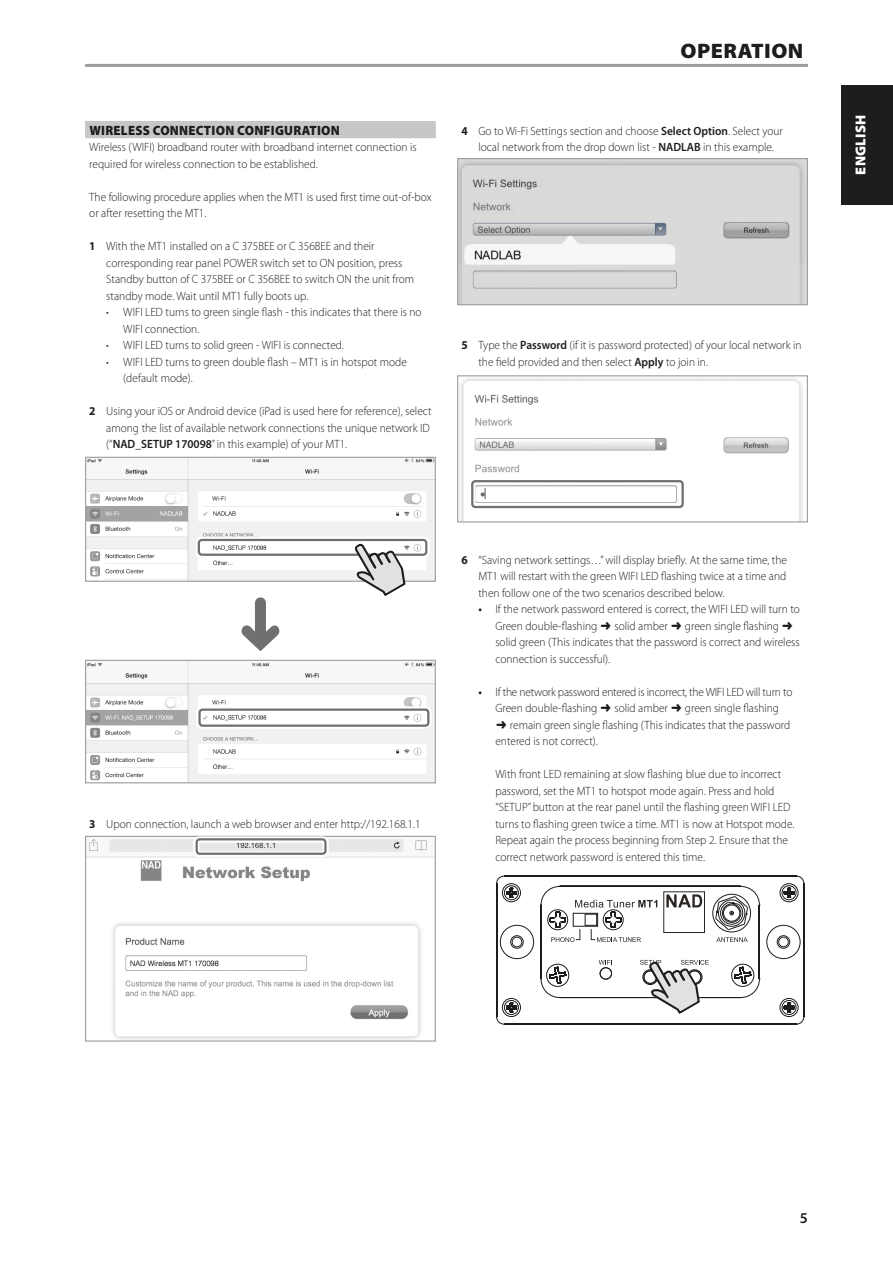
<style>
.page{position:relative;width:893px;height:1263px;background:#fff}
.page>*{position:absolute;margin:0;border:0;box-sizing:border-box;transform-origin:0 0}
.Body_copy_-_header{font:900 21px "Myriad Pro";letter-spacing:.02em;color:#1d1d1b;scale:1.05 1}
.t1{font:600 15px "Myriad Pro";color:#1d1d1b}
.t2{font:900 14.4px "Myriad Pro";letter-spacing:.02em;color:#fff}
.Body_copy_-_sub-sect{font:900 13.5px "Myriad Pro";letter-spacing:.02em;color:#1d1d1b;scale:.95 1}
.Body_copy_-_indent_1{font:300 12px/16.5px "Myriad Pro";color:#1d1d1b;scale:.95 1}
.Body_copy_-_indent_2{font:300 12px/16.5px "Myriad Pro";color:#1d1d1b;scale:.95 1}
.Body_copy_-_normal{font:300 12px/16.5px "Myriad Pro";color:#1d1d1b;scale:.95 1}
.Body_copy_-_indent_2-2{font:300 12px/16.5px "Myriad Pro";letter-spacing:-.02em;color:#1d1d1b;scale:.95 1}
.s1{font-weight:700}
.s2{font-weight:600}
</style>
<div class="page">
<div style="left:85px;top:121px;width:351px;height:17px;background:#c7c7c6"></div>
<hr style="left:85px;top:64px;width:723px;height:3px;background:#9d9d9d">
<img style="left:87px;top:662px;width:347px;height:119px">
<div style="left:85px;top:660px;width:351px;height:123px;border:1px solid #9d9d9d"></div>
<div style="left:196px;top:706px;width:236px;height:23px;background:#fff"></div>
<div style="left:198px;top:708px;width:231px;height:19px;border:2px solid #70706f;border-radius:3px"></div>
<img style="left:87px;top:459px;width:347px;height:121px">
<div style="left:85px;top:457px;width:351px;height:125px;border:1px solid #9d9d9d"></div>
<svg style="left:196px;top:537px;width:233px;height:21px"></svg>
<div style="left:198px;top:539px;width:229px;height:17px;border:2px solid #70706f;border-radius:3px"></div>
<svg style="left:353px;top:541px;width:54px;height:55px"></svg>
<img style="left:87px;top:839px;width:347px;height:200px">
<div style="left:85px;top:836px;width:351px;height:205px;border:1px solid #9d9d9d"></div>
<svg style="left:193px;top:836px;width:136px;height:21px"></svg>
<div style="left:196px;top:838px;width:131px;height:17px;border:2px solid #70706f;border-radius:3px"></div>
<img style="left:460px;top:377px;width:343px;height:143px">
<div style="left:457px;top:375px;width:351px;height:147px;border:1px solid #9d9d9d"></div>
<svg style="left:469px;top:478px;width:217px;height:32px"></svg>
<div style="left:471px;top:480px;width:213px;height:28px;border:2px solid #70706f;border-radius:3px"></div>
<img style="left:459px;top:160px;width:347px;height:143px">
<div style="left:457px;top:158px;width:351px;height:147px;border:1px solid #9d9d9d"></div>
<div style="left:510px;top:935px;width:14px;height:14px;border:1px solid #1d1d1b;border-radius:50%"></div>
<div style="left:777px;top:935px;width:13px;height:14px;border:1px solid #1d1d1b;border-radius:50%"></div>
<hr style="left:559px;top:997px;width:182px;height:1px;background:#1d1d1b">
<hr style="left:759px;top:905px;width:1px;height:74px;background:#1d1d1b">
<hr style="left:559px;top:886px;width:182px;height:1px;background:#1d1d1b">
<hr style="left:541px;top:905px;width:1px;height:74px;background:#1d1d1b">
<div style="left:712px;top:894px;width:39px;height:38px;border:1px solid #1d1d1b;border-radius:50%"></div>
<svg style="left:715px;top:886px;width:45px;height:45px"></svg>
<div style="left:731px;top:964px;width:23px;height:23px;border:1px solid #1d1d1b;border-radius:50%"></div>
<svg style="left:734px;top:966px;width:26px;height:32px"></svg>
<div style="left:546px;top:964px;width:23px;height:23px;border:1px solid #1d1d1b;border-radius:50%"></div>
<svg style="left:540px;top:966px;width:27px;height:32px"></svg>
<div style="left:504px;top:885px;width:15px;height:15px;border:1px solid #1d1d1b;border-radius:50%"></div>
<div style="left:782px;top:885px;width:14px;height:15px;border:1px solid #1d1d1b;border-radius:50%"></div>
<div style="left:504px;top:1000px;width:15px;height:15px;border:1px solid #1d1d1b;border-radius:50%"></div>
<div style="left:782px;top:1000px;width:14px;height:15px;border:1px solid #1d1d1b;border-radius:50%"></div>
<hr style="left:496px;top:883px;width:1px;height:134px;background:#1d1d1b">
<div style="left:779px;top:998px;width:19px;height:19px;border:1px solid #1d1d1b;border-radius:50%"></div>
<div style="left:779px;top:883px;width:19px;height:19px;border:1px solid #1d1d1b;border-radius:50%"></div>
<div style="left:502px;top:998px;width:19px;height:19px;border:1px solid #1d1d1b;border-radius:50%"></div>
<div style="left:502px;top:883px;width:19px;height:19px;border:1px solid #1d1d1b;border-radius:50%"></div>
<div style="left:766px;top:925px;width:34px;height:34px;border:1px solid #1d1d1b;border-radius:50%"></div>
<div style="left:500px;top:925px;width:34px;height:34px;border:1px solid #1d1d1b;border-radius:50%"></div>
<hr style="left:504px;top:1024px;width:292px;height:1px;background:#1d1d1b">
<svg style="left:496px;top:1003px;width:21px;height:22px"></svg>
<hr style="left:504px;top:876px;width:292px;height:1px;background:#1d1d1b">
<svg style="left:496px;top:875px;width:21px;height:23px"></svg>
<hr style="left:803px;top:883px;width:1px;height:134px;background:#1d1d1b">
<svg style="left:784px;top:875px;width:21px;height:23px"></svg>
<svg style="left:784px;top:1003px;width:21px;height:22px"></svg>
<div style="left:512px;top:937px;width:10px;height:10px;border:1px solid #1d1d1b;border-radius:50%"></div>
<div style="left:778px;top:937px;width:11px;height:10px;border:1px solid #1d1d1b;border-radius:50%"></div>
<div style="left:600px;top:967px;width:12px;height:12px;border:1px solid #1d1d1b;border-radius:50%"></div>
<div style="left:663px;top:891px;width:42px;height:42px;border:1px solid #2b2523"></div>
<svg style="left:666px;top:894px;width:36px;height:13px"></svg>
<svg style="left:599px;top:960px;width:13px;height:5px"></svg>
<svg style="left:716px;top:937px;width:32px;height:5px"></svg>
<svg style="left:540px;top:886px;width:117px;height:56px"></svg>
<div style="left:573px;top:913px;width:25px;height:14px;border:1px solid #1d1d1b"></div>
<div style="left:585px;top:914px;width:12px;height:12px;border:1px solid #1d1d1b"></div>
<svg style="left:640px;top:959px;width:69px;height:55px"></svg>
<div style="left:842px;top:85px;width:51px;height:119px;background:#1d1d1b"></div>
<p class="Body_copy_-_sub-sect" style="left:89px;top:121px;width:265px">WIRELESS CONNECTION CONFIGURATION</p>
<p class="Body_copy_-_normal" style="left:89px;top:139px;width:346px">Wireless (WIFI) broadband router with broadband internet connection is required for wireless connection to be established.</p>
<p class="Body_copy_-_normal" style="left:89px;top:188px;width:362px">The following procedure applies when the MT1 is used first time out-of-box or after resetting the MT1.</p>
<p class="Body_copy_-_indent_1" style="left:106px;top:238px;width:326px;text-indent:-17px"><span class="s1">1</span> With the MT1 installed on a C 375BEE or C 356BEE and their corresponding rear panel POWER switch set to ON position, press Standby button of C 375BEE or C 356BEE to switch ON the unit from standby mode. Wait until MT1 fully boots up.</p>
<p class="Body_copy_-_indent_2" style="left:123px;top:304px;width:316px;text-indent:-17px"><span class="s2">·</span> WIFI LED turns to green single flash - this indicates that there is no<br>WIFI connection.</p>
<p class="Body_copy_-_indent_2" style="left:106px;top:337px;width:252px"><span class="s2">·</span> WIFI LED turns to solid green - WIFI is connected.</p>
<p class="Body_copy_-_indent_2" style="left:123px;top:353px;width:300px;text-indent:-17px"><span class="s2">·</span> WIFI LED turns to green double flash – MT1 is in hotspot mode (default mode).</p>
<p class="Body_copy_-_indent_1" style="left:106px;top:403px;width:344px;text-indent:-17px"><span class="s1">2</span> Using your iOS or Android device (iPad is used here for reference), select among the list of available network connections the unique network ID (“<span class="s2">NAD_SETUP 170098</span>” in this example) of your MT1.</p>
<p class="Body_copy_-_header" style="left:681px;top:37px;width:118px">OPERATION</p>
<p class="Body_copy_-_indent_1" style="left:478px;top:122px;width:322px;text-indent:-17px"><span class="s1">4</span> Go to Wi-Fi Settings section and choose <span class="s2">Select Option</span>. Select your local network from the drop down list - <span class="s2">NADLAB</span> in this example.</p>
<p class="Body_copy_-_indent_1" style="left:478px;top:337px;width:342px;text-indent:-17px"><span class="s1">5</span> Type the <span class="s2">Password</span> (if it is password protected) of your local network in the field provided and then select <span class="s2">Apply</span> to join in.</p>
<p class="Body_copy_-_indent_1" style="left:89px;top:815px;width:350px"><span class="s1">3</span> Upon connection, launch a web browser and enter http://192.168.1.1</p>
<p class="Body_copy_-_indent_1" style="left:478px;top:551px;width:326px;text-align:justify;text-indent:-17px"><span class="s1">6</span> “Saving network settings…” will display briefly. At the same time, the MT1 will restart with the green WIFI LED flashing twice at a time and then follow one of the two scenarios described below.</p>
<p class="Body_copy_-_indent_2" style="left:495px;top:601px;width:322px;text-indent:-17px"><span class="s2">•</span> If the network password entered is correct, the WIFI LED will turn to<br>Green double-flashing</p>
<p class="Body_copy_-_indent_2" style="left:495px;top:617px;width:322px;text-indent:190px">green single flashing solid green (This indicates that the password is correct and wireless connection is successful).</p>
<p class="Body_copy_-_indent_2-2" style="left:495px;top:683px;width:314px;text-indent:-17px"><span class="s2">•</span> If the network password entered is incorrect, the WIFI LED will turn to<br>Green double-flashing</p>
<p class="Body_copy_-_indent_2" style="left:614px;top:617px;width:58px">solid amber</p>
<p class="Body_copy_-_indent_2" style="left:614px;top:700px;width:58px">solid amber</p>
<p class="Body_copy_-_indent_2" style="left:685px;top:700px;width:101px">green single flashing</p>
<p class="Body_copy_-_indent_2" style="left:510px;top:716px;width:297px">remain green single flashing (This indicates that the password</p>
<p class="Body_copy_-_indent_2" style="left:495px;top:733px;width:109px">entered is not correct).</p>
<p class="Body_copy_-_indent_2" style="left:495px;top:766px;width:316px">With front LED remaining at slow flashing blue due to incorrect password, set the MT1 to hotspot mode again. Press and hold “SETUP” button at the rear panel until the flashing green WIFI LED turns to flashing green twice a time. MT1 is now at Hotspot mode.<br>Repeat again the process beginning from Step 2. Ensure that the correct network password is entered this time.</p>
<p class="t2" style="left:851px;top:175px;width:62px;rotate:-90deg">ENGLISH</p>
<p class="t1" style="left:800px;top:1208px;width:10px">5</p>
</div>
